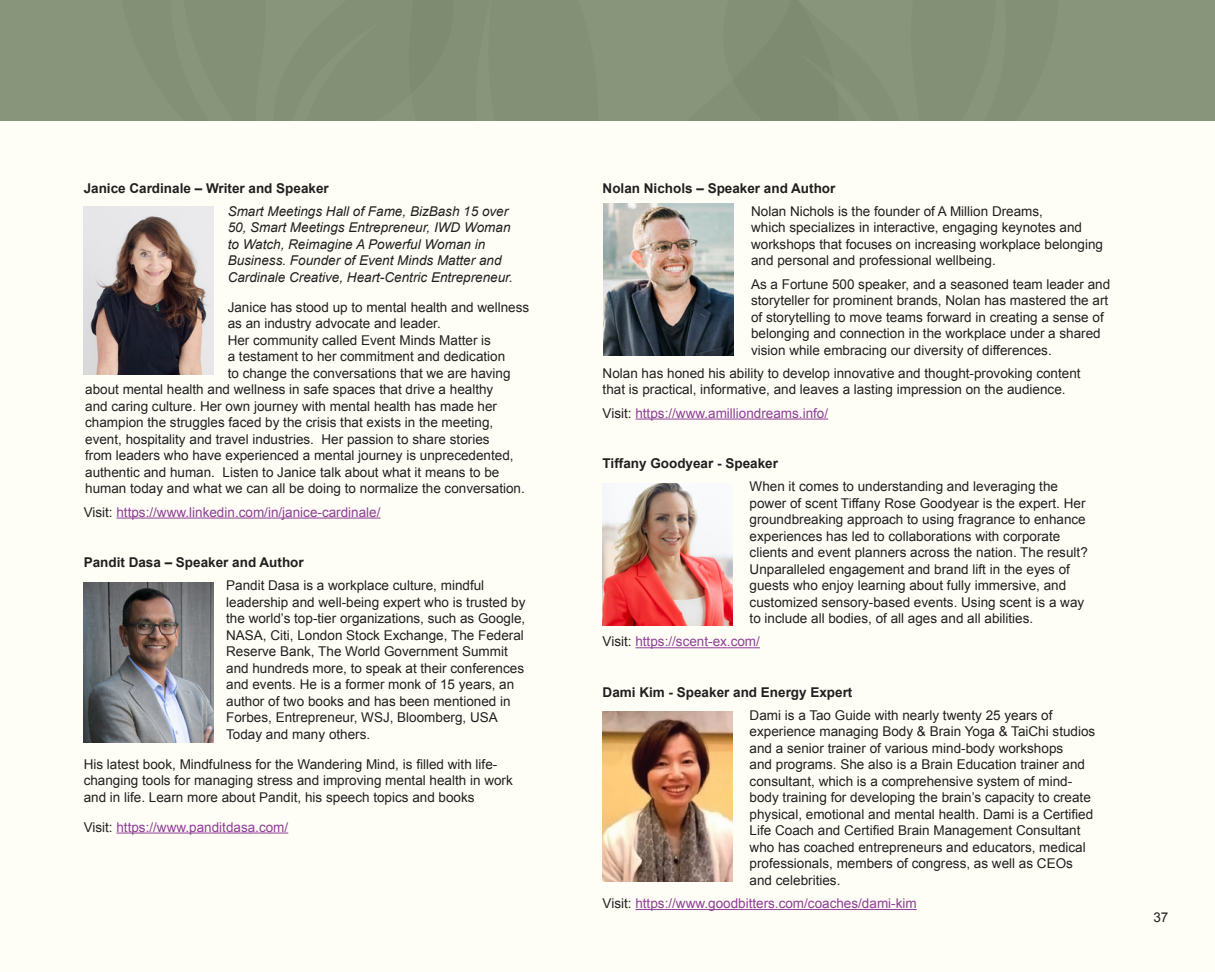
<style>
.page{position:relative;width:1215px;height:972px;background:#fffef6}
.page>*{position:absolute;margin:0;border:0;box-sizing:border-box;transform-origin:0 0}
.Description{font:13.5px/16.5px "Arial";color:#231f20}
.Description-2{font:13.5px "Arial";color:#8f3e97}
.Description-3{font:italic 13.5px/16.5px "Arial";color:#231f20}
.Description-4{font:700 13.5px "Arial";color:#231f20}
.s1{color:#231f20}
</style>
<div class="page">
<div style="left:0;top:0;width:1215px;height:121px;background:#89957b"></div>
<hr style="left:116px;top:518px;width:265px;height:1px;background:#8f3e97">
<hr style="left:116px;top:833px;width:172px;height:1px;background:#8f3e97">
<hr style="left:635px;top:419px;width:193px;height:1px;background:#8f3e97">
<hr style="left:635px;top:647px;width:125px;height:1px;background:#8f3e97">
<hr style="left:635px;top:909px;width:282px;height:1px;background:#8f3e97">
<img style="left:84px;top:582px;width:129px;height:160px">
<img style="left:603px;top:484px;width:129px;height:141px">
<img style="left:603px;top:712px;width:129px;height:170px">
<img style="left:84px;top:206px;width:129px;height:169px">
<img style="left:603px;top:204px;width:130px;height:151px">
<p class="Description-4" style="left:84px;top:179px;width:247px">Janice Cardinale – Writer and Speaker</p>
<p class="Description-3" style="left:228px;top:203px;width:287px">Smart Meetings Hall of Fame, BizBash 15 over 50, Smart Meetings Entrepreneur, IWD Woman to Watch, Reimagine A Powerful Woman in Business. Founder of Event Minds Matter and Cardinale Creative, Heart-Centric Entrepreneur.</p>
<p class="Description" style="left:228px;top:299px;width:303px">Janice has stood up to mental health and wellness as an industry advocate and leader.<br>Her community called Event Minds Matter is<br>a testament to her commitment and dedication<br>to change the conversations that we are having</p>
<p class="Description" style="left:85px;top:381px;width:441px">about mental health and wellness in safe spaces that drive a healthy<br>and caring culture. Her own journey with mental health has made her champion the struggles faced by the crisis that exists in the meeting, event, hospitality and travel industries. Her passion to share stories<br>from leaders who have experienced a mental journey is unprecedented, authentic and human. Listen to Janice talk about what it means to be human today and what we can all be doing to normalize the conversation.</p>
<p class="Description-2" style="left:84px;top:503px;width:298px"><span class="s1">Visit:</span> https://www.linkedin.com/in/janice-cardinale/</p>
<p class="Description-4" style="left:84px;top:553px;width:222px">Pandit Dasa – Speaker and Author</p>
<p class="Description" style="left:226px;top:577px;width:301px">Pandit Dasa is a workplace culture, mindful leadership and well-being expert who is trusted by the world’s top-tier organizations, such as Google, NASA, Citi, London Stock Exchange, The Federal Reserve Bank, The World Government Summit and hundreds more, to speak at their conferences and events. He is a former monk of 15 years, an author of two books and has been mentioned in Forbes, Entrepreneur, WSJ, Bloomberg, USA Today and many others.</p>
<p class="Description" style="left:84px;top:756px;width:431px">His latest book, Mindfulness for the Wandering Mind, is filled with life&shy;changing tools for managing stress and improving mental health in work and in life. Learn more about Pandit, his speech topics and books</p>
<p class="Description-2" style="left:84px;top:818px;width:206px"><span class="s1">Visit:</span> https://www.panditdasa.com/</p>
<p class="Description-4" style="left:603px;top:179px;width:234px">Nolan Nichols – Speaker and Author</p>
<p class="Description" style="left:751px;top:203px;width:353px">Nolan Nichols is the founder of A Million Dreams,<br>which specializes in interactive, engaging keynotes and workshops that focuses on increasing workplace belonging and personal and professional wellbeing.</p>
<p class="Description" style="left:751px;top:276px;width:361px">As a Fortune 500 speaker, and a seasoned team leader and storyteller for prominent brands, Nolan has mastered the art of storytelling to move teams forward in creating a sense of belonging and connection in the workplace under a shared vision while embracing our diversity of differences.</p>
<p class="Description" style="left:603px;top:365px;width:480px">Nolan has honed his ability to develop innovative and thought-provoking content that is practical, informative, and leaves a lasting impression on the audience.</p>
<p class="Description-2" style="left:603px;top:404px;width:227px"><span class="s1">Visit:</span> https://www.amilliondreams.info/</p>
<p class="Description-4" style="left:603px;top:454px;width:177px">Tiffany Goodyear - Speaker</p>
<p class="Description" style="left:750px;top:478px;width:340px">When it comes to understanding and leveraging the power of scent Tiffany Rose Goodyear is the expert. Her groundbreaking approach to using fragrance to enhance experiences has led to collaborations with corporate clients and event planners across the nation. The result?<br>Unparalleled engagement and brand lift in the eyes of guests who enjoy learning about fully immersive, and customized sensory-based events. Using scent is a way to include all bodies, of all ages and all abilities.</p>
<p class="Description-2" style="left:603px;top:633px;width:159px"><span class="s1">Visit:</span> https://scent-ex.com/</p>
<p class="Description-4" style="left:603px;top:683px;width:251px">Dami Kim - Speaker and Energy Expert</p>
<p class="Description" style="left:750px;top:707px;width:347px">Dami is a Tao Guide with nearly twenty 25 years of experience managing Body &amp; Brain Yoga &amp; TaiChi studios and a senior trainer of various mind-body workshops<br>and programs. She also is a Brain Education trainer and consultant, which is a comprehensive system of mind&shy;body training for developing the brain’s capacity to create physical, emotional and mental health. Dami is a Certified Life Coach and Certified Brain Management Consultant who has coached entrepreneurs and educators, medical professionals, members of congress, as well as CEOs and celebrities.</p>
<p class="Description-2" style="left:603px;top:894px;width:316px"><span class="s1">Visit:</span> https://www.goodbitters.com/coaches/dami-kim</p>
<p class="Description" style="left:1153px;top:910px;width:17px">37</p>
</div>
